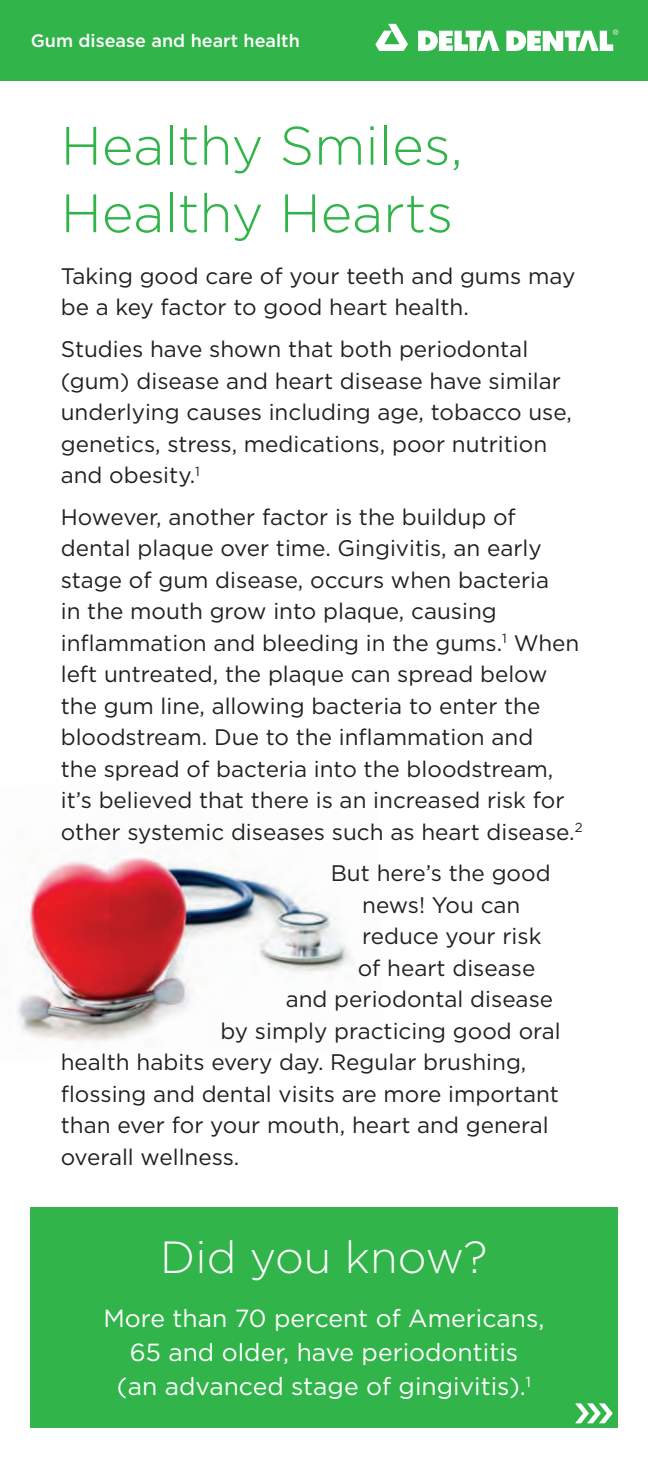
<style>
.page{position:relative;width:648px;height:1458px;background:#fff}
.page>*{position:absolute;margin:0;border:0;box-sizing:border-box;transform-origin:0 0}
.t1{font:300 54px/67.5px "Gotham";color:#31b44a}
.t2{font:300 45px "Gotham";color:#fff}
.t3{font:24.75px/33.8px "Gotham";color:#fff;text-align:center}
.t4{font:22.5px/31.5px "Gotham";color:#231f20}
.t5{font:500 18px "Gotham";color:#fff}
</style>
<div class="page">
<div style="left:0;top:0;width:648px;height:81px;background:#31b44a"></div>
<svg style="left:375px;top:24px;width:33px;height:26px"></svg>
<svg style="left:418px;top:31px;width:81px;height:19px"></svg>
<svg style="left:506px;top:29px;width:112px;height:21px"></svg>
<img style="left:17px;top:856px;width:335px;height:186px">
<div style="left:30px;top:1207px;width:588px;height:221px;background:#31b44a"></div>
<svg style="left:575px;top:1403px;width:38px;height:20px"></svg>
<p class="t5" style="left:31px;top:29px;width:271px">Gum disease and heart health</p>
<h1 class="t1" style="left:61px;top:110px;width:404px">Healthy Smiles,<br>Healthy Hearts</h1>
<p class="t4" style="left:61px;top:260px;width:516px">Taking good care of your teeth and gums may be a key factor to good heart health.</p>
<p class="t4" style="left:61px;top:333px;width:513px">Studies have shown that both periodontal (gum) disease and heart disease have similar underlying causes including age, tobacco use, genetics, stress, medications, poor nutrition and obesity.<sup>1</sup></p>
<p class="t4" style="left:61px;top:501px;width:520px">However, another factor is the buildup of dental plaque over time. Gingivitis, an early stage of gum disease, occurs when bacteria<br>in the mouth grow into plaque, causing infammation and bleeding in the gums.<sup>1</sup> When left untreated, the plaque can spread below the gum line, allowing bacteria to enter the bloodstream. Due to the infammation and<br>the spread of bacteria into the bloodstream,</p>
<p class="t4" style="left:61px;top:784px;width:523px">it’s believed that there is an increased risk for other systemic diseases such as heart disease.<sup>2</sup></p>
<p class="t4" style="left:331px;top:857px;width:221px">But here’s the good</p>
<p class="t4" style="left:362px;top:889px;width:160px">news! You can</p>
<p class="t4" style="left:362px;top:920px;width:181px">reduce your risk</p>
<p class="t4" style="left:358px;top:952px;width:179px">of heart disease</p>
<p class="t4" style="left:286px;top:983px;width:269px">and periodontal disease</p>
<p class="t4" style="left:220px;top:1015px;width:342px">by simply practicing good oral</p>
<p class="t4" style="left:61px;top:1046px;width:500px">health habits every day. Regular brushing, fossing and dental visits are more important than ever for your mouth, heart and general overall wellness.</p>
<p class="t2" style="left:160px;top:1229px;width:329px">Did you know?</p>
<p class="t3" style="left:103px;top:1301px;width:443px">More than 70 percent of Americans,<br>65 and older, have periodontitis<br>(an advanced stage of gingivitis).<sup>1</sup></p>
</div>
